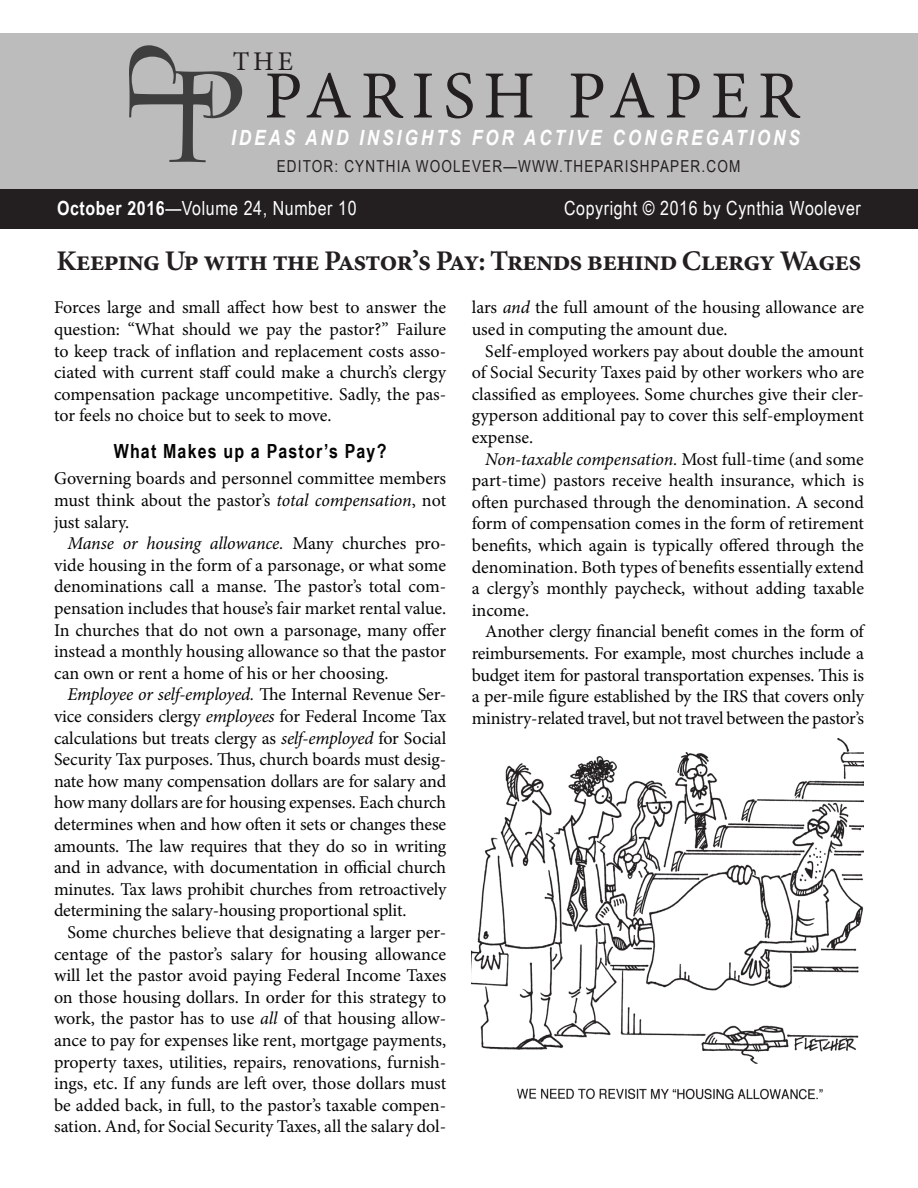
<style>
.page{position:relative;width:918px;height:1188px;background:#fff}
.page>*{position:absolute;margin:0;border:0;box-sizing:border-box;transform-origin:0 0}
.t1{font:67.5px "Minion Pro";letter-spacing:.13em;color:#231f20}
.t2{font:700 28.5px "Minion Pro";letter-spacing:-.03em;color:#231f20}
.t3{font:27px "Minion Pro";color:#231f20}
.t4{font:italic 700 21px "Arial Narrow";letter-spacing:.14em;color:#fff}
.t5{font:19.5px "Arial Narrow";letter-spacing:.03em;color:#fff}
.t6{font:700 19.5px "Arial Narrow";letter-spacing:.06em;color:#040503}
.t7{font:18px/21.6px "Minion Pro";letter-spacing:-.005em;color:#040503;text-align:justify}
.t8{font:16.5px "Arial Narrow";letter-spacing:.07em;color:#231f20}
.s1{font-weight:700}
.s2{font-style:italic}
</style>
<div class="page">
<div style="left:0;top:189px;width:918px;height:40px;background:#231f20"></div>
<div style="left:0;top:33px;width:918px;height:156px;background:#bdbcbc"></div>
<img style="left:472px;top:739px;width:392px;height:361px">
<svg style="left:129px;top:45px;width:113px;height:117px"></svg>
<h3 class="t3" style="left:233px;top:44px;width:62px">THE</h3>
<h1 class="t1" style="left:264px;top:51px;width:537px">PARISH PAPER</h1>
<p class="t4" style="left:231px;top:121px;width:571px">IDEAS AND INSIGHTS FOR ACTIVE CONGREGATIONS</p>
<p class="t8" style="left:277px;top:154px;width:465px">EDITOR: CYNTHIA WOOLEVER—WWW.THEPARISHPAPER.COM</p>
<p class="t5" style="left:57px;top:194px;width:301px"><span class="s1">October 2016</span>—Volume 24, Number 10</p>
<p class="t5" style="left:564px;top:194px;width:298px">Copyright © 2016 by Cynthia Woolever</p>
<h2 class="t2" style="left:57px;top:241px;width:806px">Keeping Up with the Pastor’s Pay: Trends behind Clergy Wages</h2>
<p class="t7" style="left:54px;top:297px;width:394px">Forces large and small affect how best to answer the question: “What should we pay the pastor?” Failure to keep track of inflation and replacement costs asso&shy;ciated with current staff could make a church’s clergy compensation package uncompetitive. Sadly, the pas&shy;tor feels no choice but to seek to move.</p>
<p class="t6" style="left:114px;top:437px;width:274px">What Makes up a Pastor’s Pay?</p>
<p class="t7" style="left:54px;top:468px;width:394px">Governing boards and personnel committee members must think about the pastor’s <span class="s2">total compensation</span>, not just salary.</p>
<p class="t7" style="left:54px;top:533px;width:394px;text-indent:14px"><span class="s2">Manse or housing allowance.</span> Many churches pro&shy;vide housing in the form of a parsonage, or what some denominations call a manse. The pastor’s total com&shy;pensation includes that house’s fair market rental value.<br>In churches that do not own a parsonage, many offer instead a monthly housing allowance so that the pastor can own or rent a home of his or her choosing.</p>
<p class="t7" style="left:54px;top:684px;width:394px;text-indent:14px"><span class="s2">Employee or self-employed.</span> The Internal Revenue Ser&shy;vice considers clergy <span class="s2">employees</span> for Federal Income Tax calculations but treats clergy as <span class="s2">self-employed</span> for Social Security Tax purposes. Thus, church boards must desig&shy;nate how many compensation dollars are for salary and how many dollars are for housing expenses. Each church determines when and how often it sets or changes these amounts. The law requires that they do so in writing and in advance, with documentation in official church minutes. Tax laws prohibit churches from retroactively determining the salary-housing proportional split.</p>
<p class="t7" style="left:54px;top:922px;width:394px;text-indent:14px">Some churches believe that designating a larger per&shy;centage of the pastor’s salary for housing allowance will let the pastor avoid paying Federal Income Taxes on those housing dollars. In order for this strategy to work, the pastor has to use <span class="s2">all</span> of that housing allow&shy;ance to pay for expenses like rent, mortgage payments, property taxes, utilities, repairs, renovations, furnish&shy;ings, etc. If any funds are left over, those dollars must be added back, in full, to the pastor’s taxable compen&shy;sation. And, for Social Security Taxes, all the salary dol-</p>
<p class="t7" style="left:472px;top:297px;width:394px">lars <span class="s2">and</span> the full amount of the housing allowance are used in computing the amount due.</p>
<p class="t7" style="left:472px;top:340px;width:394px;text-indent:14px">Self-employed workers pay about double the amount of Social Security Taxes paid by other workers who are classified as employees. Some churches give their cler&shy;gyperson additional pay to cover this self-employment expense.</p>
<p class="t7" style="left:472px;top:448px;width:394px;text-indent:14px"><span class="s2">Non-taxable compensation.</span> Most full-time (and some part-time) pastors receive health insurance, which is often purchased through the denomination. A second form of compensation comes in the form of retirement benefits, which again is typically offered through the denomination. Both types of benefits essentially extend a clergy’s monthly paycheck, without adding taxable income.</p>
<p class="t7" style="left:472px;top:621px;width:394px;text-indent:14px">Another clergy financial benefit comes in the form of reimbursements. For example, most churches include a budget item for pastoral transportation expenses. This is a per-mile figure established by the IRS that covers only ministry-related travel, but not travel between the pastor’s</p>
</div>
